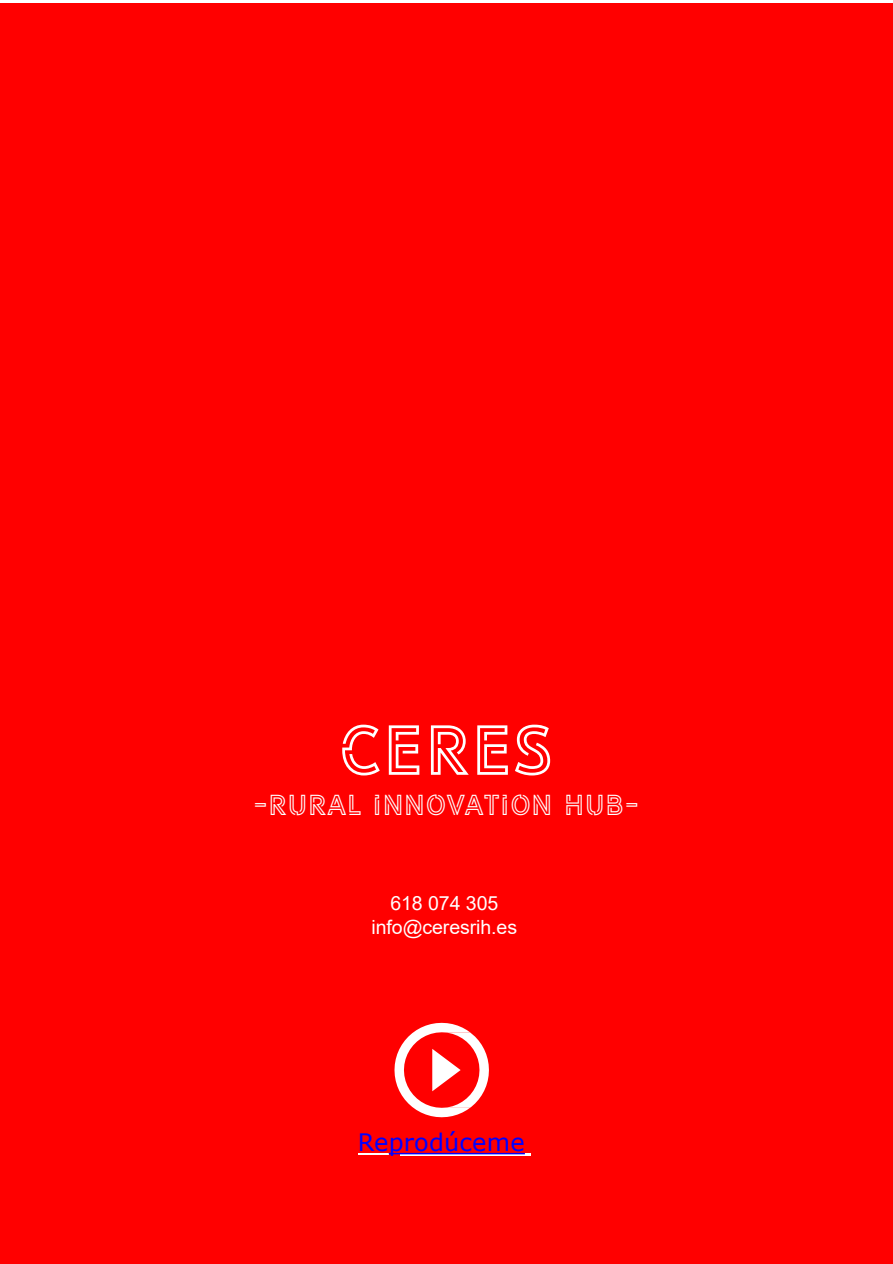
<style>
.page{position:relative;width:893px;height:1264px;background:#fff}
.page>*{position:absolute;margin:0;border:0;box-sizing:border-box;transform-origin:0 0}
.t1{font:66px "LIBRARY3 AM";color:#fff}
.t2{font:27px "LIBRARY3 AM";color:#fff}
.t3{font:24px "Verdana";letter-spacing:.005em;color:#00f}
.t4{font:19.5px "Arial";letter-spacing:-.005em;color:#fff}
</style>
<div class="page">
<div style="left:0;top:3px;width:892px;height:1261px;background:#f00"></div>
<svg style="left:394px;top:1023px;width:95px;height:94px"></svg>
<hr style="left:400px;top:1153px;width:131px;height:2px;background:#fff">
<hr style="left:358px;top:1153px;width:31px;height:1px;background:#fff">
<svg style="left:389px;top:1153px;width:136px;height:1px"></svg>
<p class="t1" style="left:338px;top:709px;width:218px">CERES</p>
<p class="t2" style="left:253px;top:788px;width:387px">-RURAL INNOVATION HUB-</p>
<p class="t4" style="left:390px;top:890px;width:109px">618 074 305</p>
<p class="t4" style="left:371px;top:913px;width:147px">info@ceresrih.es</p>
<p class="t3" style="left:358px;top:1125px;width:168px">Reprodúceme</p>
</div>
